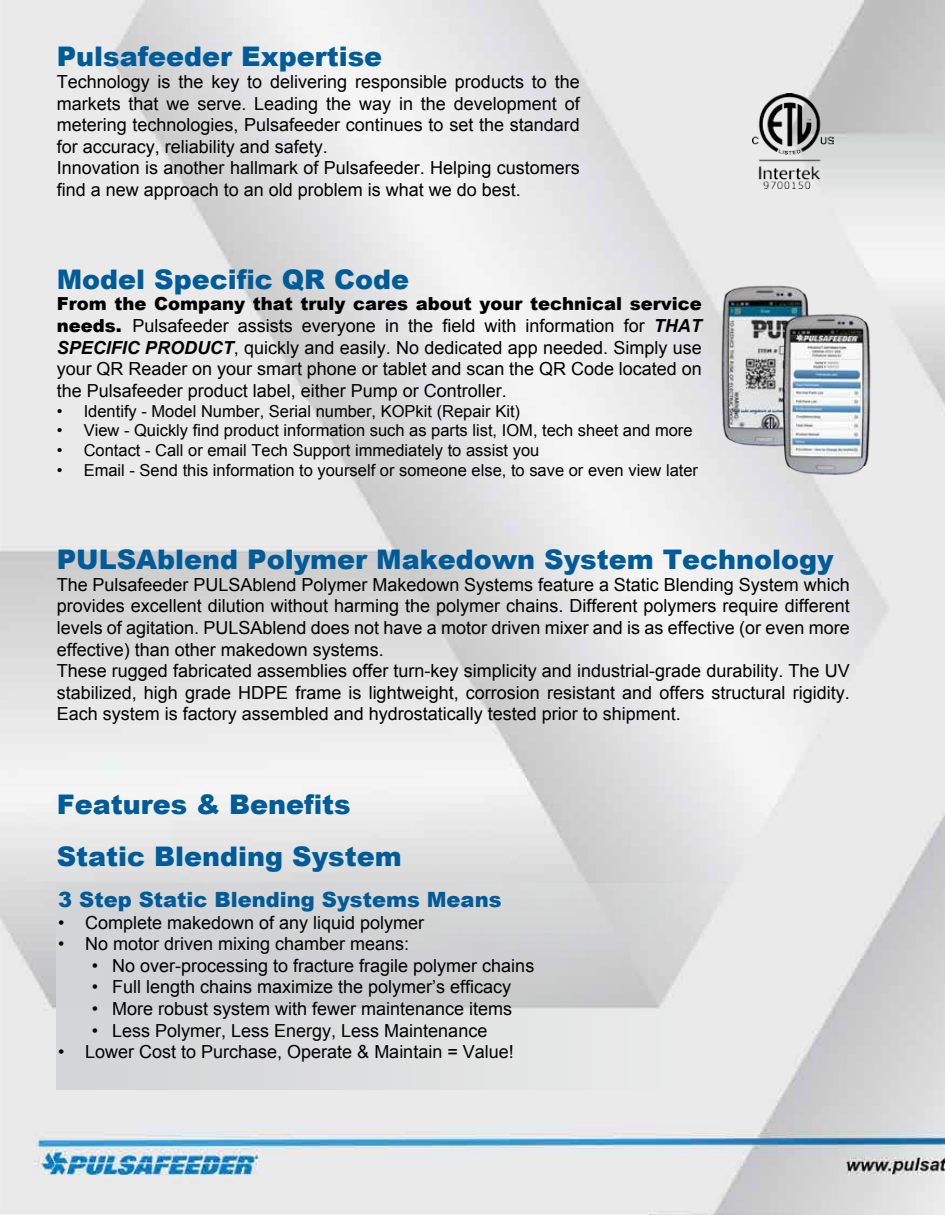
<style>
.page{position:relative;width:945px;height:1215px;background:#fff}
.page>*{position:absolute;margin:0;border:0;box-sizing:border-box;transform-origin:0 0}
.t1{font:900 27px "Arial";color:#005b99}
.t2{font:900 21px "Arial";color:#005b99}
.t3{font:18px/21.6px "Arial";color:#000}
.t4{font:16.5px "Arial";color:#000}
.s1{font-weight:900}
.s2{font-weight:700;font-style:italic}
</style>
<div class="page">
<img style="left:0;top:0;width:945px;height:1215px">
<img style="left:718px;top:283px;width:156px;height:196px">
<img style="left:753px;top:93px;width:81px;height:95px">
<svg style="left:57px;top:884px;width:734px;height:206px;background:#d8d9da"></svg>
<h1 class="t1" style="left:57px;top:37px;width:327px">Pulsafeeder Expertise</h1>
<p class="t3" style="left:57px;top:71px;width:525px">Technology is the key to delivering responsible products to the markets that we serve. Leading the way in the development of metering technologies, Pulsafeeder continues to set the standard for accuracy, reliability and safety.<br>Innovation is another hallmark of Pulsafeeder. Helping customers find a new approach to an old problem is what we do best.</p>
<h1 class="t1" style="left:57px;top:260px;width:354px">Model Specific QR Code</h1>
<p class="t3" style="left:57px;top:293px;width:647px;text-align:justify"><span class="s1">From the Company that truly cares about your technical service needs.</span> Pulsafeeder assists everyone in the field with information for <span class="s2">THAT SPECIFIC PRODUCT</span>, quickly and easily. No dedicated app needed. Simply use your QR Reader on your smart phone or tablet and scan the QR Code located on the Pulsafeeder product label, either Pump or Controller.</p>
<p class="t4" style="left:57px;top:400px;width:465px">• Identify - Model Number, Serial number, KOPkit (Repair Kit)</p>
<p class="t4" style="left:57px;top:420px;width:637px">• View - Quickly find product information such as parts list, IOM, tech sheet and more</p>
<p class="t4" style="left:57px;top:440px;width:484px">• Contact - Call or email Tech Support immediately to assist you</p>
<p class="t4" style="left:57px;top:459px;width:643px">• Email - Send this information to yourself or someone else, to save or even view later</p>
<h1 class="t1" style="left:57px;top:540px;width:779px">PULSAblend Polymer Makedown System Technology</h1>
<p class="t3" style="left:57px;top:574px;width:795px">The Pulsafeeder PULSAblend Polymer Makedown Systems feature a Static Blending System which provides excellent dilution without harming the polymer chains. Different polymers require different levels of agitation. PULSAblend does not have a motor driven mixer and is as effective (or even more effective) than other makedown systems.<br>These rugged fabricated assemblies offer turn-key simplicity and industrial-grade durability. The UV stabilized, high grade HDPE frame is lightweight, corrosion resistant and offers structural rigidity.<br>Each system is factory assembled and hydrostatically tested prior to shipment.</p>
<h1 class="t1" style="left:57px;top:785px;width:296px">Features &amp; Benefits</h1>
<h1 class="t1" style="left:57px;top:836px;width:346px">Static Blending System</h1>
<p class="t2" style="left:58px;top:884px;width:445px">3 Step Static Blending Systems Means</p>
<p class="t3" style="left:58px;top:912px;width:368px">• Complete makedown of any liquid polymer</p>
<p class="t3" style="left:58px;top:933px;width:353px">• No motor driven mixing chamber means:</p>
<p class="t3" style="left:92px;top:955px;width:444px">• No over-processing to fracture fragile polymer chains</p>
<p class="t3" style="left:92px;top:977px;width:421px">• Full length chains maximize the polymer’s efficacy</p>
<p class="t3" style="left:92px;top:998px;width:422px">• More robust system with fewer maintenance items</p>
<p class="t3" style="left:92px;top:1020px;width:397px">• Less Polymer, Less Energy, Less Maintenance</p>
<p class="t3" style="left:58px;top:1041px;width:457px">• Lower Cost to Purchase, Operate &amp; Maintain = Value!</p>
</div>
